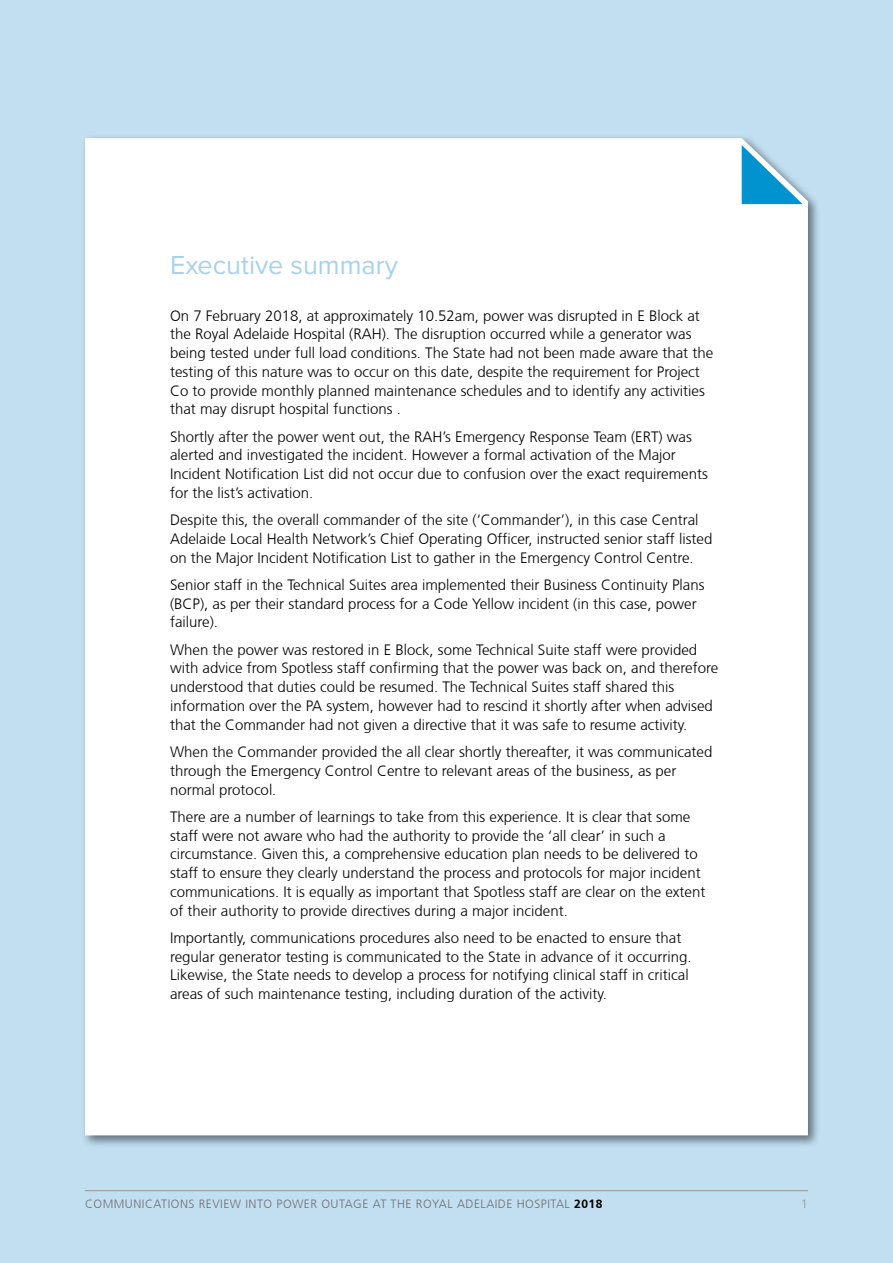
<style>
.page{position:relative;width:893px;height:1263px;background:#c2dff1}
.page>*{position:absolute;margin:0;border:0;box-sizing:border-box;transform-origin:0 0}
.t1{font:27px "Proxima Nova";color:#a6d2ec}
.t2{font:300 15px/18.8px "Frutiger CE";color:#000}
.t3{font:300 12px "Frutiger CE";letter-spacing:.04em;color:#6d6e71}
.t4{font:300 12px "Frutiger CE";color:#939598}
.s1{font-weight:700;color:#000}
</style>
<div class="page">
<hr style="left:85px;top:1190px;width:723px;height:1px;background:#939598">
<div style="left:81px;top:134px;width:740px;height:1014px;background:#000;opacity:.5"></div>
<div style="left:85px;top:138px;width:723px;height:997px;background:#fff"></div>
<svg style="left:742px;top:145px;width:61px;height:59px"></svg>
<h1 class="t1" style="left:170px;top:250px;width:229px">Executive summary</h1>
<p class="t2" style="left:170px;top:306px;width:545px">On 7 February 2018, at approximately 10.52am, power was disrupted in E Block at the Royal Adelaide Hospital (RAH). The disruption occurred while a generator was being tested under full load conditions. The State had not been made aware that the testing of this nature was to occur on this date, despite the requirement for Project Co to provide monthly planned maintenance schedules and to identify any activities that may disrupt hospital functions .</p>
<p class="t2" style="left:170px;top:427px;width:539px">Shortly after the power went out, the RAH’s Emergency Response Team (ERT) was alerted and investigated the incident. However a formal activation of the Major Incident Notification List did not occur due to confusion over the exact requirements for the list’s activation.</p>
<p class="t2" style="left:170px;top:510px;width:544px">Despite this, the overall commander of the site (‘Commander’), in this case Central<br>Adelaide Local Health Network’s Chief Operating Officer, instructed senior staff listed on the Major Incident Notification List to gather in the Emergency Control Centre.</p>
<p class="t2" style="left:170px;top:575px;width:536px">Senior staff in the Technical Suites area implemented their Business Continuity Plans (BCP), as per their standard process for a Code Yellow incident (in this case, power failure).</p>
<p class="t2" style="left:170px;top:640px;width:550px">When the power was restored in E Block, some Technical Suite staff were provided with advice from Spotless staff confirming that the power was back on, and therefore understood that duties could be resumed. The Technical Suites staff shared this information over the PA system, however had to rescind it shortly after when advised that the Commander had not given a directive that it was safe to resume activity.</p>
<p class="t2" style="left:170px;top:742px;width:544px">When the Commander provided the all clear shortly thereafter, it was communicated through the Emergency Control Centre to relevant areas of the business, as per normal protocol.</p>
<p class="t2" style="left:170px;top:807px;width:537px">There are a number of learnings to take from this experience. It is clear that some staff were not aware who had the authority to provide the ‘all clear’ in such a circumstance. Given this, a comprehensive education plan needs to be delivered to staff to ensure they clearly understand the process and protocols for major incident communications. It is equally as important that Spotless staff are clear on the extent of their authority to provide directives during a major incident.</p>
<p class="t2" style="left:170px;top:928px;width:523px">Importantly, communications procedures also need to be enacted to ensure that regular generator testing is communicated to the State in advance of it occurring.<br>Likewise, the State needs to develop a process for notifying clinical staff in critical areas of such maintenance testing, including duration of the activity.</p>
<p class="t3" style="left:85px;top:1197px;width:519px">COMMUNICATIONS REVIEW INTO POWER OUTAGE AT THE ROYAL ADELAIDE HOSPITAL <span class="s1">2018</span></p>
<p class="t4" style="left:801px;top:1196px;width:8px">1</p>
</div>
